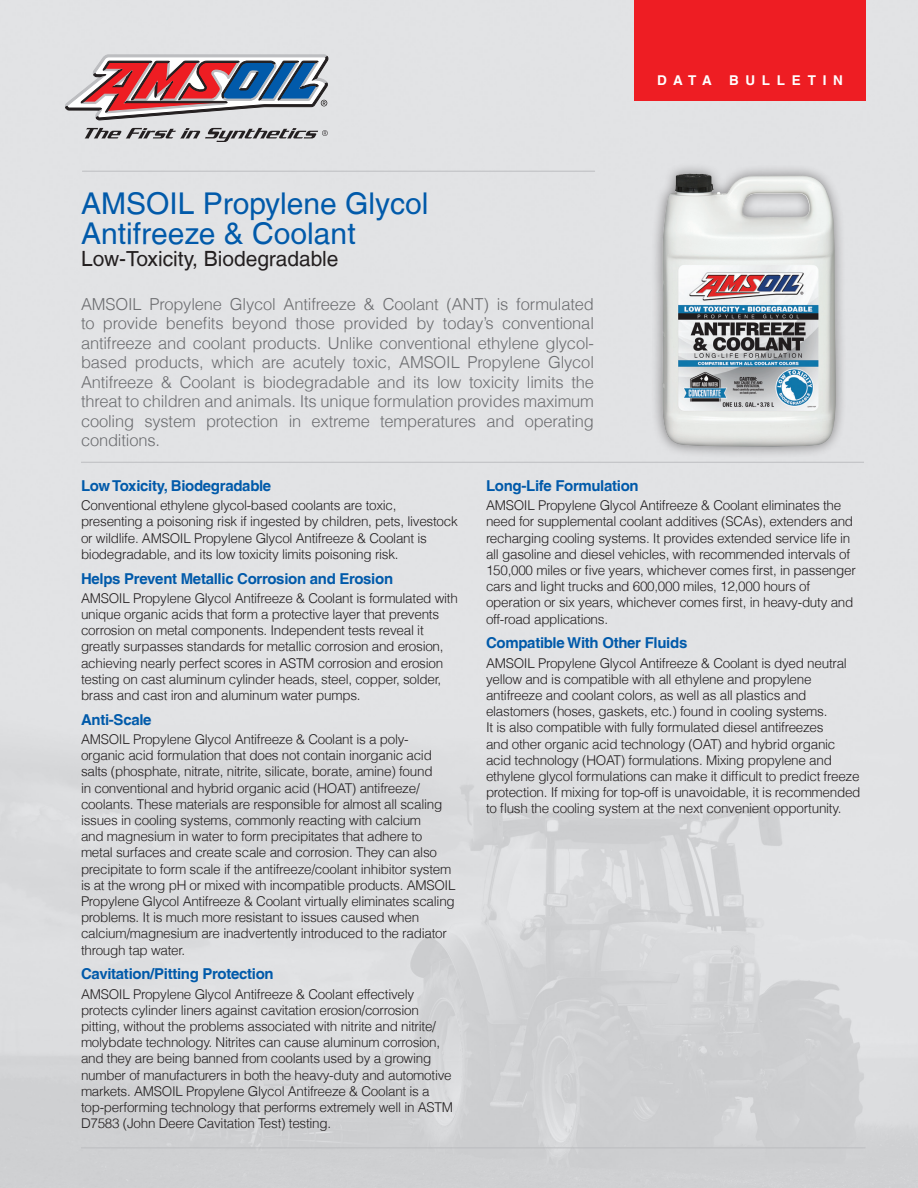
<style>
.page{position:relative;width:918px;height:1188px;background:#fff}
.page>*{position:absolute;margin:0;border:0;box-sizing:border-box;transform-origin:0 0}
.t1{font:30px/30px "Helvetica LT";color:#015aaa}
.t2{font:21px "Helvetica LT";color:#231f20}
.t3{font:300 16.5px/19.5px "Helvetica LT";letter-spacing:-.01em;color:#6c6d70;text-align:justify}
.BlueSubhead{font:700 15px "Helvetica LT";letter-spacing:-.02em;color:#015aaa}
.BodyCopyNew{font:300 13.5px/16.2px "Helvetica LT";letter-spacing:-.02em;color:#231f20}
.BlueSubhead-2{font:300 13.5px/16.2px "Helvetica LT";letter-spacing:-.02em;color:#231f20}
.BodyCopyNew-2{font:700 13.5px "Helvetica LT";letter-spacing:.5em;color:#fff}
</style>
<div class="page">
<img style="left:0;top:0;width:918px;height:1188px">
<svg style="left:65px;top:55px;width:263px;height:87px"></svg>
<hr style="left:81px;top:462px;width:783px;height:1px;background:#bcbdc0">
<hr style="left:81px;top:1148px;width:785px;height:1px;background:#bcbdc0">
<hr style="left:82px;top:171px;width:513px;height:1px;background:#bcbdc0">
<div style="left:634px;top:0;width:232px;height:100px;background:#ee1d23"></div>
<div style="left:651px;top:162px;width:196px;height:297px;background:#231f20;opacity:.5"></div>
<img style="left:662px;top:174px;width:174px;height:273px">
<p class="BodyCopyNew-2" style="left:657px;top:72px;width:56px">DATA</p>
<p class="BodyCopyNew-2" style="left:729px;top:72px;width:115px">BULLETIN</p>
<p class="t1" style="left:81px;top:188px;width:349px">AMSOIL Propylene Glycol<br>Antifreeze &amp; Coolant</p>
<p class="t2" style="left:81px;top:247px;width:259px">Low-Toxicity, Biodegradable</p>
<p class="t3" style="left:81px;top:294px;width:515px">AMSOIL Propylene Glycol Antifreeze &amp; Coolant (ANT) is formulated to provide benefits beyond those provided by today’s conventional antifreeze and coolant products. Unlike conventional ethylene glycol&shy;based products, which are acutely toxic, AMSOIL Propylene Glycol Antifreeze &amp; Coolant is biodegradable and its low toxicity limits the threat to children and animals. Its unique formulation provides maximum cooling system protection in extreme temperatures and operating conditions.</p>
<p class="BlueSubhead" style="left:81px;top:477px;width:192px">Low Toxicity, Biodegradable</p>
<p class="BlueSubhead-2" style="left:81px;top:497px;width:378px">Conventional ethylene glycol-based coolants are toxic, presenting a poisoning risk if ingested by children, pets, livestock or wildlife. AMSOIL Propylene Glycol Antifreeze &amp; Coolant is biodegradable, and its low toxicity limits poisoning risk.</p>
<p class="BlueSubhead" style="left:81px;top:569px;width:314px">Helps Prevent Metallic Corrosion and Erosion</p>
<p class="BodyCopyNew" style="left:81px;top:590px;width:378px">AMSOIL Propylene Glycol Antifreeze &amp; Coolant is formulated with unique organic acids that form a protective layer that prevents corrosion on metal components. Independent tests reveal it greatly surpasses standards for metallic corrosion and erosion, achieving nearly perfect scores in ASTM corrosion and erosion testing on cast aluminum cylinder heads, steel, copper, solder, brass and cast iron and aluminum water pumps.</p>
<p class="BlueSubhead" style="left:81px;top:710px;width:72px">Anti-Scale</p>
<p class="BodyCopyNew" style="left:81px;top:731px;width:376px">AMSOIL Propylene Glycol Antifreeze &amp; Coolant is a poly&shy;organic acid formulation that does not contain inorganic acid salts (phosphate, nitrate, nitrite, silicate, borate, amine) found<br>in conventional and hybrid organic acid (HOAT) antifreeze/ coolants. These materials are responsible for almost all scaling issues in cooling systems, commonly reacting with calcium<br>and magnesium in water to form precipitates that adhere to metal surfaces and create scale and corrosion. They can also precipitate to form scale if the antifreeze/coolant inhibitor system is at the wrong pH or mixed with incompatible products. AMSOIL Propylene Glycol Antifreeze &amp; Coolant virtually eliminates scaling problems. It is much more resistant to issues caused when calcium/magnesium are inadvertently introduced to the radiator through tap water.</p>
<p class="BlueSubhead" style="left:81px;top:965px;width:194px">Cavitation/Pitting Protection</p>
<p class="BlueSubhead-2" style="left:81px;top:985px;width:374px">AMSOIL Propylene Glycol Antifreeze &amp; Coolant effectively protects cylinder liners against cavitation erosion/corrosion pitting, without the problems associated with nitrite and nitrite/ molybdate technology. Nitrites can cause aluminum corrosion, and they are being banned from coolants used by a growing number of manufacturers in both the heavy-duty and automotive markets. AMSOIL Propylene Glycol Antifreeze &amp; Coolant is a top-performing technology that performs extremely well in ASTM D7583 (John Deere Cavitation Test) testing.</p>
<p class="BlueSubhead" style="left:486px;top:477px;width:154px">Long-Life Formulation</p>
<p class="BlueSubhead-2" style="left:486px;top:497px;width:371px">AMSOIL Propylene Glycol Antifreeze &amp; Coolant eliminates the need for supplemental coolant additives (SCAs), extenders and recharging cooling systems. It provides extended service life in all gasoline and diesel vehicles, with recommended intervals of 150,000 miles or five years, whichever comes first, in passenger cars and light trucks and 600,000 miles, 12,000 hours of operation or six years, whichever comes first, in heavy-duty and off-road applications.</p>
<p class="BlueSubhead" style="left:486px;top:634px;width:203px">Compatible With Other Fluids</p>
<p class="BodyCopyNew" style="left:486px;top:655px;width:376px">AMSOIL Propylene Glycol Antifreeze &amp; Coolant is dyed neutral yellow and is compatible with all ethylene and propylene antifreeze and coolant colors, as well as all plastics and elastomers (hoses, gaskets, etc.) found in cooling systems.<br>It is also compatible with fully formulated diesel antifreezes<br>and other organic acid technology (OAT) and hybrid organic acid technology (HOAT) formulations. Mixing propylene and ethylene glycol formulations can make it difficult to predict freeze protection. If mixing for top-off is unavoidable, it is recommended to flush the cooling system at the next convenient opportunity.</p>
</div>
